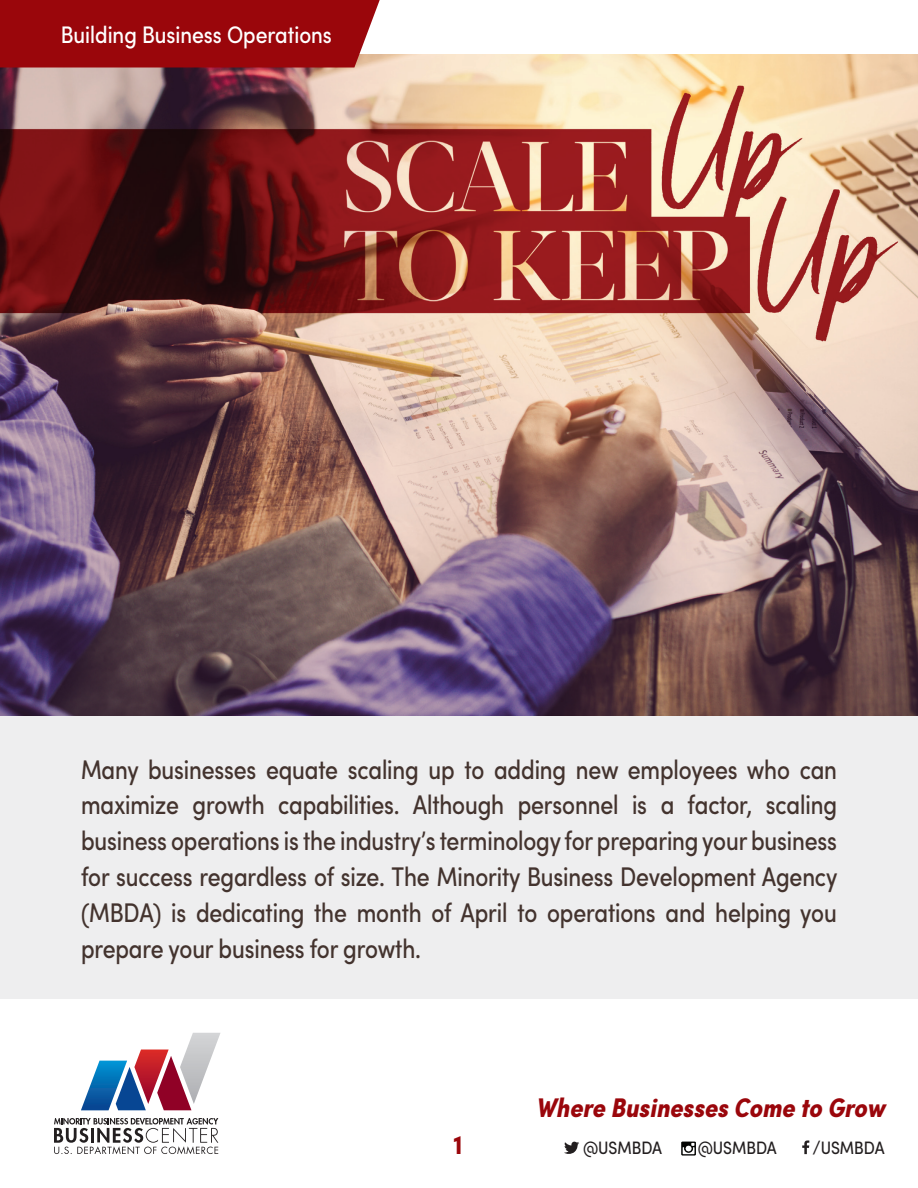
<style>
.page{position:relative;width:918px;height:1188px;background:#fff}
.page>*{position:absolute;margin:0;border:0;box-sizing:border-box;transform-origin:0 0}
.t1{font:condensed 27px/36px "Sofia Pro";letter-spacing:-.005em;color:#43332e;text-align:justify}
.t2{font:italic 700 condensed 27px "Sofia Pro";color:#9a060b}
.t3{font:700 condensed 27px "Sofia Pro";color:#9a060b}
.t4{font:condensed 24px "Sofia Pro";color:#fff}
.t5{font:condensed 18px "Sofia Pro";color:#231f20}
</style>
<div class="page">
<div style="left:0;top:459px;width:918px;height:540px;background:#eeeeef"></div>
<img style="left:0;top:54px;width:918px;height:662px">
<svg style="left:81px;top:1033px;width:140px;height:77px"></svg>
<svg style="left:54px;top:1118px;width:164px;height:36px"></svg>
<div style="left:0;top:0;width:380px;height:68px;background:#9a060b"></div>
<svg style="left:564px;top:1141px;width:15px;height:13px"></svg>
<img style="left:681px;top:1141px;width:15px;height:15px">
<svg style="left:802px;top:1140px;width:7px;height:14px"></svg>
<p class="t4" style="left:61px;top:19px;width:273px">Building Business Operations</p>
<p class="t1" style="left:81px;top:751px;width:758px">Many businesses equate scaling up to adding new employees who can maximize growth capabilities. Although personnel is a factor, scaling business operations is the industry’s terminology for preparing your business for success regardless of size. The Minority Business Development Agency (MBDA) is dedicating the month of April to operations and helping you prepare your business for growth.</p>
<p class="t2" style="left:536px;top:1091px;width:351px">Where Businesses Come to Grow</p>
<p class="t3" style="left:453px;top:1128px;width:11px">1</p>
<p class="t5" style="left:583px;top:1136px;width:81px">@USMBDA</p>
<p class="t5" style="left:698px;top:1136px;width:81px">@USMBDA</p>
<p class="t5" style="left:812px;top:1136px;width:74px">/USMBDA</p>
</div>
